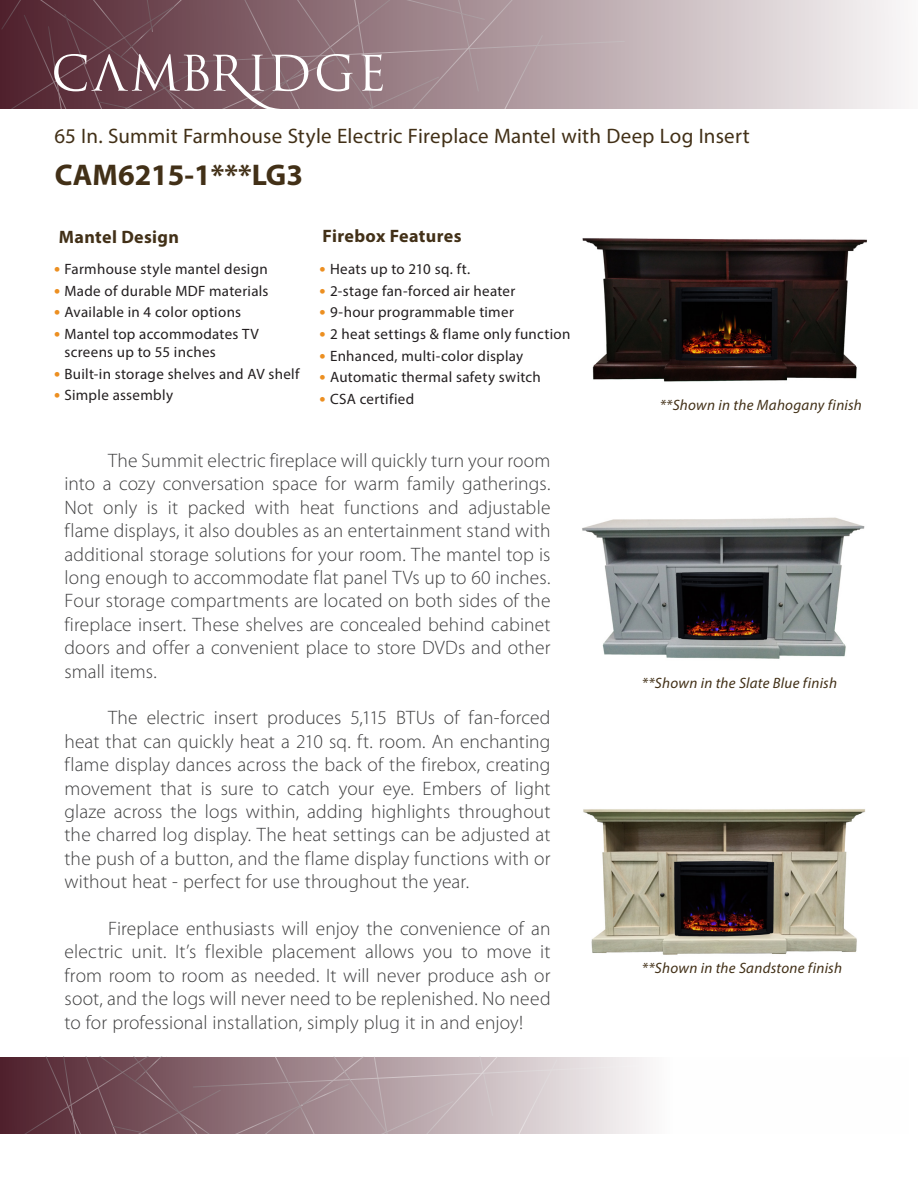
<style>
.page{position:relative;width:918px;height:1188px;background:#fff}
.page>*{position:absolute;margin:0;border:0;box-sizing:border-box;transform-origin:0 0}
.t1{font:700 30px "Myriad Pro";color:#423017}
.t2{font:21px "Myriad Pro";letter-spacing:.01em;color:#423017}
.Black_Bullet_Style{font:300 19.5px/23.4px "Myriad Pro";letter-spacing:.005em;color:#3e3e3f;text-align:justify}
.t3{font:700 18px "Myriad Pro";letter-spacing:.02em;color:#423017}
.Yellow_Bullet_Style{font:15px/18px "Myriad Pro";letter-spacing:.02em;color:#231f20}
.Black_Bullet_Style-2{font:italic 15px "Myriad Pro";letter-spacing:.02em;color:#423017}
.s1{font-weight:700;font-size:18px;color:#ec8f21}
</style>
<div class="page">
<svg style="left:0;top:1057px;width:647px;height:77px;background:#a38b91"></svg>
<svg style="left:728px;top:0;width:173px;height:109px;background:#e6e0e1"></svg>
<img style="left:582px;top:238px;width:285px;height:144px">
<img style="left:582px;top:517px;width:283px;height:142px">
<img style="left:583px;top:809px;width:282px;height:146px">
<svg style="left:0;top:0;width:728px;height:109px;background:#987c83"></svg>
<p class="t2" style="left:54px;top:123px;width:697px">65 In. Summit Farmhouse Style Electric Fireplace Mantel with Deep Log Insert</p>
<p class="t1" style="left:55px;top:155px;width:250px">CAM6215-1***LG3</p>
<p class="t3" style="left:59px;top:226px;width:122px">Mantel Design</p>
<p class="Yellow_Bullet_Style" style="left:54px;top:260px;width:215px"><span class="s1">•</span> Farmhouse style mantel design</p>
<p class="Yellow_Bullet_Style" style="left:54px;top:282px;width:216px"><span class="s1">•</span> Made of durable MDF materials</p>
<p class="Yellow_Bullet_Style" style="left:54px;top:303px;width:189px"><span class="s1">•</span> Available in 4 color options</p>
<p class="Yellow_Bullet_Style" style="left:64px;top:325px;width:196px;text-indent:-10px"><span class="s1">•</span> Mantel top accommodates TV screens up to 55 inches</p>
<p class="Yellow_Bullet_Style" style="left:54px;top:364px;width:247px"><span class="s1">•</span> Built-in storage shelves and AV shelf</p>
<p class="Yellow_Bullet_Style" style="left:54px;top:386px;width:121px"><span class="s1">•</span> Simple assembly</p>
<p class="t3" style="left:323px;top:225px;width:141px">Firebox Features</p>
<p class="Yellow_Bullet_Style" style="left:320px;top:260px;width:152px"><span class="s1">•</span> Heats up to 210 sq. ft.</p>
<p class="Yellow_Bullet_Style" style="left:320px;top:282px;width:197px"><span class="s1">•</span> 2-stage fan-forced air heater</p>
<p class="Yellow_Bullet_Style" style="left:320px;top:303px;width:196px"><span class="s1">•</span> 9-hour programmable timer</p>
<p class="Yellow_Bullet_Style" style="left:320px;top:325px;width:252px"><span class="s1">•</span> 2 heat settings &amp; flame only function</p>
<p class="Yellow_Bullet_Style" style="left:320px;top:346px;width:205px"><span class="s1">•</span> Enhanced, multi-color display</p>
<p class="Yellow_Bullet_Style" style="left:320px;top:368px;width:223px"><span class="s1">•</span> Automatic thermal safety switch</p>
<p class="Yellow_Bullet_Style" style="left:320px;top:390px;width:96px"><span class="s1">•</span> CSA certified</p>
<p class="Black_Bullet_Style" style="left:64px;top:449px;width:488px;text-indent:44px">The Summit electric fireplace will quickly turn your room into a cozy conversation space for warm family gatherings.<br>Not only is it packed with heat functions and adjustable flame displays, it also doubles as an entertainment stand with additional storage solutions for your room. The mantel top is long enough to accommodate flat panel TVs up to 60 inches.<br>Four storage compartments are located on both sides of the fireplace insert. These shelves are concealed behind cabinet doors and offer a convenient place to store DVDs and other small items.</p>
<p class="Black_Bullet_Style" style="left:64px;top:706px;width:488px;text-indent:44px">The electric insert produces 5,115 BTUs of fan-forced heat that can quickly heat a 210 sq. ft. room. An enchanting flame display dances across the back of the firebox, creating movement that is sure to catch your eye. Embers of light glaze across the logs within, adding highlights throughout the charred log display. The heat settings can be adjusted at the push of a button, and the flame display functions with or without heat - perfect for use throughout the year.</p>
<p class="Black_Bullet_Style" style="left:64px;top:917px;width:488px;text-indent:44px">Fireplace enthusiasts will enjoy the convenience of an electric unit. It’s flexible placement allows you to move it from room to room as needed. It will never produce ash or soot, and the logs will never need to be replenished. No need to for professional installation, simply plug it in and enjoy!</p>
<p class="Black_Bullet_Style-2" style="left:660px;top:396px;width:204px">**Shown in the Mahogany finish</p>
<p class="Black_Bullet_Style-2" style="left:642px;top:674px;width:197px">**Shown in the Slate Blue finish</p>
<p class="Black_Bullet_Style-2" style="left:642px;top:958px;width:202px">**Shown in the Sandstone finish</p>
</div>
